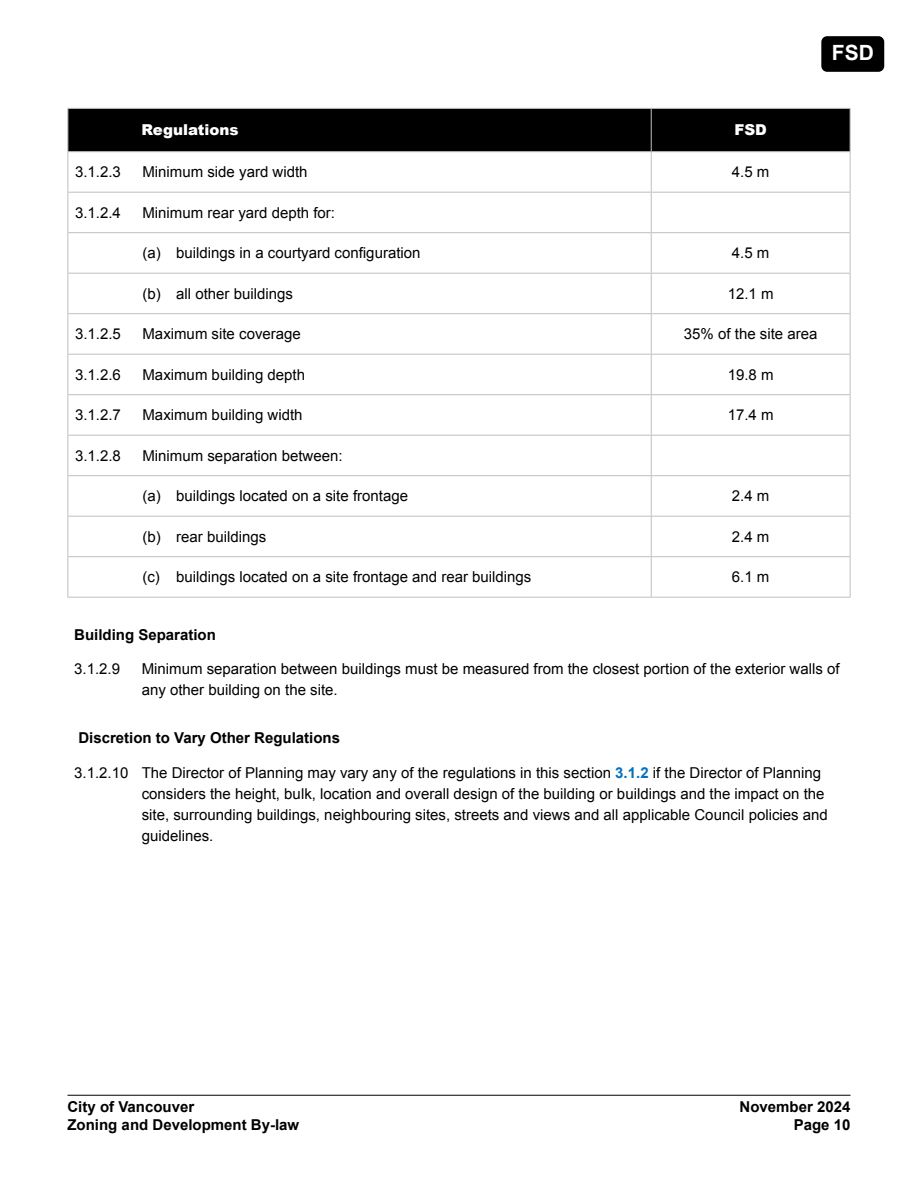
<style>
.page{position:relative;width:918px;height:1188px;background:#fff}
.page>*{position:absolute;margin:0;border:0;box-sizing:border-box;transform-origin:0 0}
.t1{font:700 21px "Arial";color:#fff}
.Body__1_1_1_1{font:15px/21px "Arial";color:#000}
.Body_Text__a{font:15px "Arial";color:#000}
.Subheader__Bold{font:700 15px "Arial";color:#000}
.TableText_-_centre_a{font:15px "Arial";color:#000}
.Table_Header__White{font:900 15px "Arial";color:#fff}
.s1{font-weight:700;color:#0070c0}
</style>
<div class="page">
<div style="left:821px;top:36px;width:63px;height:36px;background:#000;border-radius:6px"></div>
<hr style="left:68px;top:1095px;width:782px;height:1px;background:#000">
<div style="left:69px;top:109px;width:781px;height:42px;background:#000"></div>
<hr style="left:651px;top:192px;width:199px;height:1px;background:#bfbfbf">
<hr style="left:68px;top:108px;width:583px;height:1px;background:#bfbfbf">
<hr style="left:68px;top:109px;width:1px;height:42px;background:#bfbfbf">
<hr style="left:651px;top:109px;width:1px;height:42px;background:#bfbfbf">
<hr style="left:68px;top:151px;width:583px;height:1px;background:#bfbfbf">
<hr style="left:68px;top:152px;width:1px;height:40px;background:#bfbfbf">
<hr style="left:651px;top:152px;width:1px;height:40px;background:#bfbfbf">
<hr style="left:68px;top:192px;width:583px;height:1px;background:#bfbfbf">
<hr style="left:68px;top:193px;width:1px;height:39px;background:#bfbfbf">
<hr style="left:651px;top:193px;width:1px;height:39px;background:#bfbfbf">
<hr style="left:68px;top:232px;width:583px;height:1px;background:#bfbfbf">
<hr style="left:68px;top:233px;width:1px;height:40px;background:#bfbfbf">
<hr style="left:651px;top:233px;width:1px;height:40px;background:#bfbfbf">
<hr style="left:68px;top:273px;width:583px;height:1px;background:#bfbfbf">
<hr style="left:68px;top:274px;width:1px;height:39px;background:#bfbfbf">
<hr style="left:651px;top:274px;width:1px;height:39px;background:#bfbfbf">
<hr style="left:68px;top:313px;width:583px;height:1px;background:#bfbfbf">
<hr style="left:68px;top:314px;width:1px;height:40px;background:#bfbfbf">
<hr style="left:651px;top:314px;width:1px;height:40px;background:#bfbfbf">
<hr style="left:68px;top:354px;width:583px;height:1px;background:#bfbfbf">
<hr style="left:68px;top:355px;width:1px;height:39px;background:#bfbfbf">
<hr style="left:651px;top:355px;width:1px;height:39px;background:#bfbfbf">
<hr style="left:68px;top:394px;width:583px;height:1px;background:#bfbfbf">
<hr style="left:68px;top:395px;width:1px;height:40px;background:#bfbfbf">
<hr style="left:651px;top:395px;width:1px;height:40px;background:#bfbfbf">
<hr style="left:68px;top:435px;width:583px;height:1px;background:#bfbfbf">
<hr style="left:68px;top:436px;width:1px;height:39px;background:#bfbfbf">
<hr style="left:651px;top:436px;width:1px;height:39px;background:#bfbfbf">
<hr style="left:68px;top:476px;width:1px;height:40px;background:#bfbfbf">
<hr style="left:68px;top:517px;width:1px;height:39px;background:#bfbfbf">
<hr style="left:68px;top:557px;width:1px;height:40px;background:#bfbfbf">
<hr style="left:850px;top:355px;width:1px;height:39px;background:#bfbfbf">
<hr style="left:850px;top:152px;width:1px;height:40px;background:#bfbfbf">
<hr style="left:850px;top:193px;width:1px;height:39px;background:#bfbfbf">
<hr style="left:651px;top:232px;width:199px;height:1px;background:#bfbfbf">
<hr style="left:850px;top:233px;width:1px;height:40px;background:#bfbfbf">
<hr style="left:651px;top:273px;width:199px;height:1px;background:#bfbfbf">
<hr style="left:850px;top:274px;width:1px;height:39px;background:#bfbfbf">
<hr style="left:651px;top:313px;width:199px;height:1px;background:#bfbfbf">
<hr style="left:850px;top:314px;width:1px;height:40px;background:#bfbfbf">
<hr style="left:651px;top:354px;width:199px;height:1px;background:#bfbfbf">
<hr style="left:651px;top:394px;width:199px;height:1px;background:#bfbfbf">
<hr style="left:850px;top:395px;width:1px;height:40px;background:#bfbfbf">
<hr style="left:850px;top:436px;width:1px;height:39px;background:#bfbfbf">
<hr style="left:651px;top:476px;width:1px;height:40px;background:#bfbfbf">
<hr style="left:850px;top:476px;width:1px;height:40px;background:#bfbfbf">
<hr style="left:651px;top:517px;width:1px;height:39px;background:#bfbfbf">
<hr style="left:850px;top:517px;width:1px;height:39px;background:#bfbfbf">
<hr style="left:651px;top:557px;width:1px;height:40px;background:#bfbfbf">
<hr style="left:850px;top:557px;width:1px;height:40px;background:#bfbfbf">
<hr style="left:651px;top:435px;width:199px;height:1px;background:#bfbfbf">
<hr style="left:68px;top:475px;width:583px;height:1px;background:#bfbfbf">
<hr style="left:651px;top:475px;width:199px;height:1px;background:#bfbfbf">
<hr style="left:68px;top:516px;width:583px;height:1px;background:#bfbfbf">
<hr style="left:651px;top:516px;width:199px;height:1px;background:#bfbfbf">
<hr style="left:68px;top:556px;width:583px;height:1px;background:#bfbfbf">
<hr style="left:651px;top:556px;width:199px;height:1px;background:#bfbfbf">
<hr style="left:68px;top:597px;width:583px;height:1px;background:#bfbfbf">
<hr style="left:651px;top:597px;width:199px;height:1px;background:#bfbfbf">
<hr style="left:651px;top:108px;width:199px;height:1px;background:#bfbfbf">
<hr style="left:850px;top:109px;width:1px;height:42px;background:#bfbfbf">
<hr style="left:651px;top:151px;width:199px;height:1px;background:#bfbfbf">
<h1 class="t1" style="left:832px;top:38px;width:44px">FSD</h1>
<p class="Table_Header__White" style="left:141px;top:119px;width:99px">Regulations</p>
<p class="Table_Header__White" style="left:734px;top:119px;width:34px">FSD</p>
<p class="Body__1_1_1_1" style="left:75px;top:162px;width:47px">3.1.2.3</p>
<p class="Body__1_1_1_1" style="left:142px;top:162px;width:167px">Minimum side yard width</p>
<p class="TableText_-_centre_a" style="left:732px;top:162px;width:39px">4.5 m</p>
<p class="Body__1_1_1_1" style="left:75px;top:202px;width:47px">3.1.2.4</p>
<p class="Body__1_1_1_1" style="left:142px;top:202px;width:194px">Minimum rear yard depth for:</p>
<p class="Body_Text__a" style="left:142px;top:243px;width:280px">(a) buildings in a courtyard configuration</p>
<p class="TableText_-_centre_a" style="left:732px;top:243px;width:39px">4.5 m</p>
<p class="Body_Text__a" style="left:142px;top:284px;width:152px">(b) all other buildings</p>
<p class="TableText_-_centre_a" style="left:728px;top:284px;width:47px">12.1 m</p>
<p class="Body__1_1_1_1" style="left:75px;top:324px;width:47px">3.1.2.5</p>
<p class="Body__1_1_1_1" style="left:142px;top:324px;width:160px">Maximum site coverage</p>
<p class="TableText_-_centre_a" style="left:684px;top:324px;width:135px">35% of the site area</p>
<p class="Body__1_1_1_1" style="left:75px;top:364px;width:47px">3.1.2.6</p>
<p class="Body__1_1_1_1" style="left:142px;top:364px;width:164px">Maximum building depth</p>
<p class="TableText_-_centre_a" style="left:728px;top:365px;width:47px">19.8 m</p>
<p class="Body__1_1_1_1" style="left:75px;top:405px;width:47px">3.1.2.7</p>
<p class="Body__1_1_1_1" style="left:142px;top:405px;width:162px">Maximum building width</p>
<p class="TableText_-_centre_a" style="left:728px;top:405px;width:47px">17.4 m</p>
<p class="Body__1_1_1_1" style="left:75px;top:445px;width:47px">3.1.2.8</p>
<p class="Body__1_1_1_1" style="left:142px;top:445px;width:202px">Minimum separation between:</p>
<p class="Body_Text__a" style="left:142px;top:486px;width:267px">(a) buildings located on a site frontage</p>
<p class="TableText_-_centre_a" style="left:732px;top:486px;width:39px">2.4 m</p>
<p class="Body_Text__a" style="left:142px;top:527px;width:125px">(b) rear buildings</p>
<p class="TableText_-_centre_a" style="left:732px;top:527px;width:39px">2.4 m</p>
<p class="Body_Text__a" style="left:142px;top:567px;width:390px">(c) buildings located on a site frontage and rear buildings</p>
<p class="TableText_-_centre_a" style="left:732px;top:567px;width:39px">6.1 m</p>
<p class="Subheader__Bold" style="left:74px;top:624px;width:143px">Building Separation</p>
<p class="Body__1_1_1_1" style="left:74px;top:658px;width:47px">3.1.2.9</p>
<p class="Body__1_1_1_1" style="left:142px;top:658px;width:699px">Minimum separation between buildings must be measured from the closest portion of the exterior walls of any other building on the site.</p>
<p class="Subheader__Bold" style="left:78px;top:728px;width:263px">Discretion to Vary Other Regulations</p>
<p class="Body__1_1_1_1" style="left:142px;top:762px;width:688px;text-indent:-68px">3.1.2.10 The Director of Planning may vary any of the regulations in this section <span class="s1">3.1.2</span> if the Director of Planning considers the height, bulk, location and overall design of the building or buildings and the impact on the site, surrounding buildings, neighbouring sites, streets and views and all applicable Council policies and guidelines.</p>
<p class="Subheader__Bold" style="left:68px;top:1097px;width:128px">City of Vancouver</p>
<p class="Subheader__Bold" style="left:740px;top:1097px;width:112px">November 2024</p>
<p class="Subheader__Bold" style="left:68px;top:1115px;width:233px">Zoning and Development By-law</p>
<p class="Subheader__Bold" style="left:794px;top:1115px;width:58px">Page 10</p>
</div>
